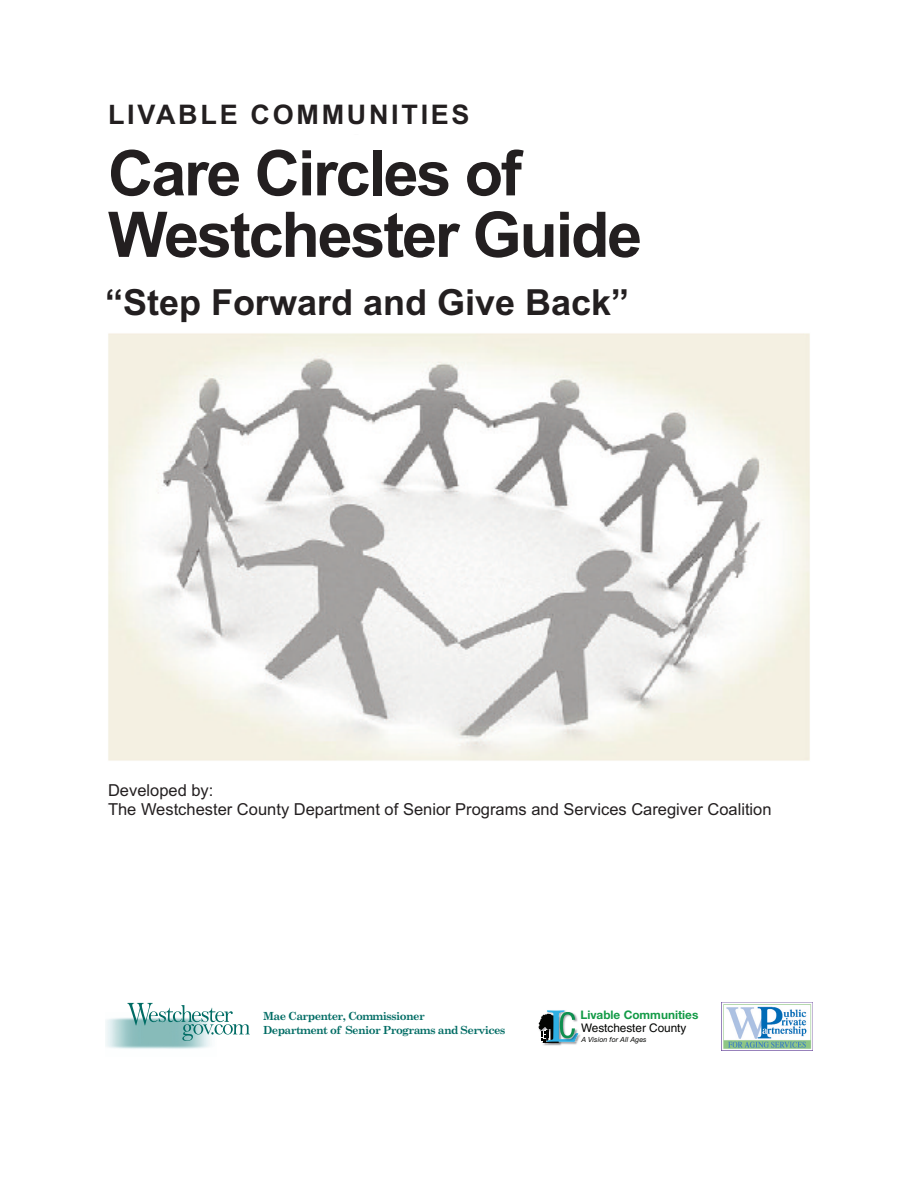
<style>
.page{position:relative;width:918px;height:1188px;background:#fff}
.page>*{position:absolute;margin:0;border:0;box-sizing:border-box;transform-origin:0 0}
.t1{font:700 63px/61.5px "Arial";letter-spacing:-.035em;color:#231f20}
.t2{font:700 36px "Arial";color:#231f20}
.t3{font:700 27px "Arial";letter-spacing:.1em;color:#231f20}
.t4{font:16.5px/19.8px "Arial";color:#231f20}
.t5{font:700 11.85px "Helvetica Neue";color:#149b47}
.t6{font:11.85px "Helvetica";letter-spacing:-.005em;color:#040503}
.t7{font:700 11.1px/13.4px "Century Schoolbook";letter-spacing:-.05em;color:#006c64}
.t8{font:italic 7.05px "Helvetica Neue";letter-spacing:.01em;color:#040503}
</style>
<div class="page">
<img style="left:108px;top:333px;width:702px;height:428px">
<img style="left:723px;top:1003px;width:90px;height:47px">
<svg style="left:127px;top:1003px;width:123px;height:38px"></svg>
<img style="left:543px;top:1043px;width:18px;height:3px">
<img style="left:562px;top:1033px;width:19px;height:12px">
<img style="left:546px;top:1043px;width:16px;height:2px">
<svg style="left:538px;top:1010px;width:40px;height:33px"></svg>
<h3 class="t3" style="left:108px;top:99px;width:363px">LIVABLE COMMUNITIES</h3>
<h1 class="t1" style="left:108px;top:143px;width:536px">Care Circles of<br>Westchester Guide</h1>
<h2 class="t2" style="left:105px;top:281px;width:526px">“Step Forward and Give Back”</h2>
<p class="t4" style="left:108px;top:780px;width:665px">Developed by:<br>The Westchester County Department of Senior Programs and Services Caregiver Coalition</p>
<p class="t7" style="left:263px;top:1009px;width:244px">Mae Carpenter, Commissioner<br>Department of Senior Programs and Services</p>
<p class="t5" style="left:580px;top:1011px;width:119px">Livable Communities</p>
<p class="t6" style="left:581px;top:1024px;width:107px">Westchester County</p>
<p class="t8" style="left:581px;top:1037px;width:67px">A Vision for All Ages</p>
</div>
